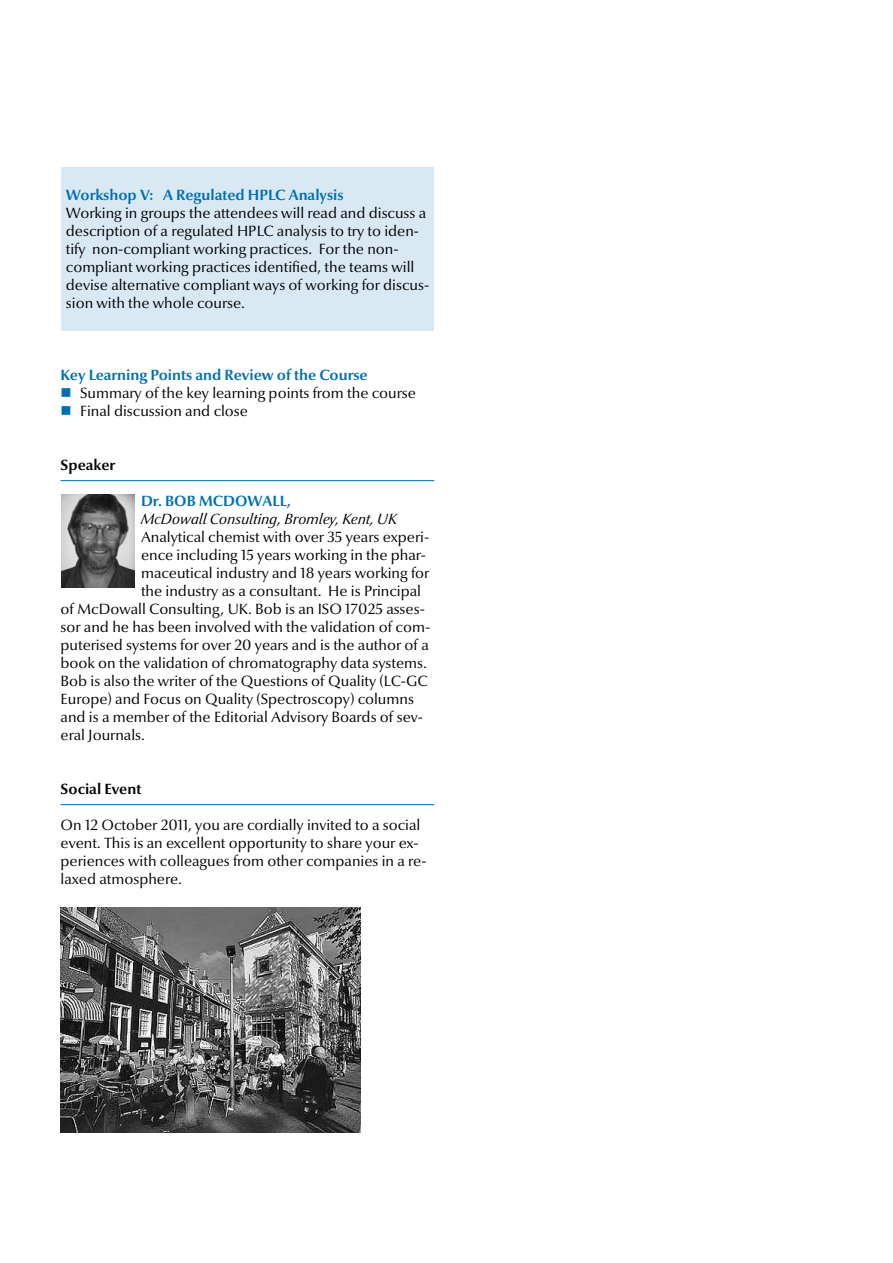
<style>
.page{position:relative;width:893px;height:1263px;background:#fff}
.page>*{position:absolute;margin:0;border:0;box-sizing:border-box;transform-origin:0 0}
.t1{font:15px/18px "Optima Nova LT";color:#000}
.t2{font:700 15px "Optima Nova LT";color:#006fb4}
.t3{font:italic 15px "Optima Nova LT";color:#000}
.t4{font:700 15px "Optima Nova LT";color:#000}
</style>
<div class="page">
<hr style="left:61px;top:480px;width:373px;height:1px;background:#006fb4">
<hr style="left:61px;top:804px;width:373px;height:1px;background:#006fb4">
<img style="left:62px;top:494px;width:72px;height:94px">
<img style="left:61px;top:908px;width:300px;height:225px">
<div style="left:62px;top:167px;width:372px;height:164px;background:#d9e9f4"></div>
<p class="t2" style="left:66px;top:186px;width:279px">Workshop V: A Regulated HPLC Analysis</p>
<p class="t1" style="left:66px;top:204px;width:365px">Working in groups the attendees will read and discuss a description of a regulated HPLC analysis to try to iden&shy;tify non-compliant working practices. For the non&shy;compliant working practices identified, the teams will devise alternative compliant ways of working for discus&shy;sion with the whole course.</p>
<p class="t2" style="left:61px;top:366px;width:309px">Key Learning Points and Review of the Course</p>
<p class="t1" style="left:80px;top:384px;width:337px">Summary of the key learning points from the course<br>Final discussion and close</p>
<p class="t4" style="left:61px;top:456px;width:56px">Speaker</p>
<p class="t2" style="left:141px;top:492px;width:151px">Dr. BOB MCDOWALL,</p>
<p class="t3" style="left:141px;top:510px;width:258px">McDowall Consulting, Bromley, Kent, UK</p>
<p class="t1" style="left:141px;top:528px;width:290px">Analytical chemist with over 35 years experi-</p>
<p class="t1" style="left:141px;top:546px;width:286px">ence including 15 years working in the phar-</p>
<p class="t1" style="left:141px;top:564px;width:290px">maceutical industry and 18 years working for</p>
<p class="t1" style="left:141px;top:582px;width:282px">the industry as a consultant. He is Principal</p>
<p class="t1" style="left:61px;top:600px;width:366px">of McDowall Consulting, UK. Bob is an ISO 17025 asses-</p>
<p class="t1" style="left:61px;top:618px;width:371px">sor and he has been involved with the validation of com-</p>
<p class="t1" style="left:61px;top:636px;width:370px">puterised systems for over 20 years and is the author of a</p>
<p class="t1" style="left:61px;top:654px;width:368px">book on the validation of chromatography data systems.</p>
<p class="t1" style="left:61px;top:672px;width:368px">Bob is also the writer of the Questions of Quality (LC-GC</p>
<p class="t1" style="left:61px;top:690px;width:355px">Europe) and Focus on Quality (Spectroscopy) columns</p>
<p class="t1" style="left:61px;top:708px;width:364px">and is a member of the Editorial Advisory Boards of sev-</p>
<p class="t1" style="left:61px;top:726px;width:86px">eral Journals.</p>
<p class="t4" style="left:61px;top:780px;width:82px">Social Event</p>
<p class="t1" style="left:61px;top:816px;width:367px">On 12 October 2011, you are cordially invited to a social event. This is an excellent opportunity to share your ex&shy;periences with colleagues from other companies in a re&shy;laxed atmosphere.</p>
</div>
